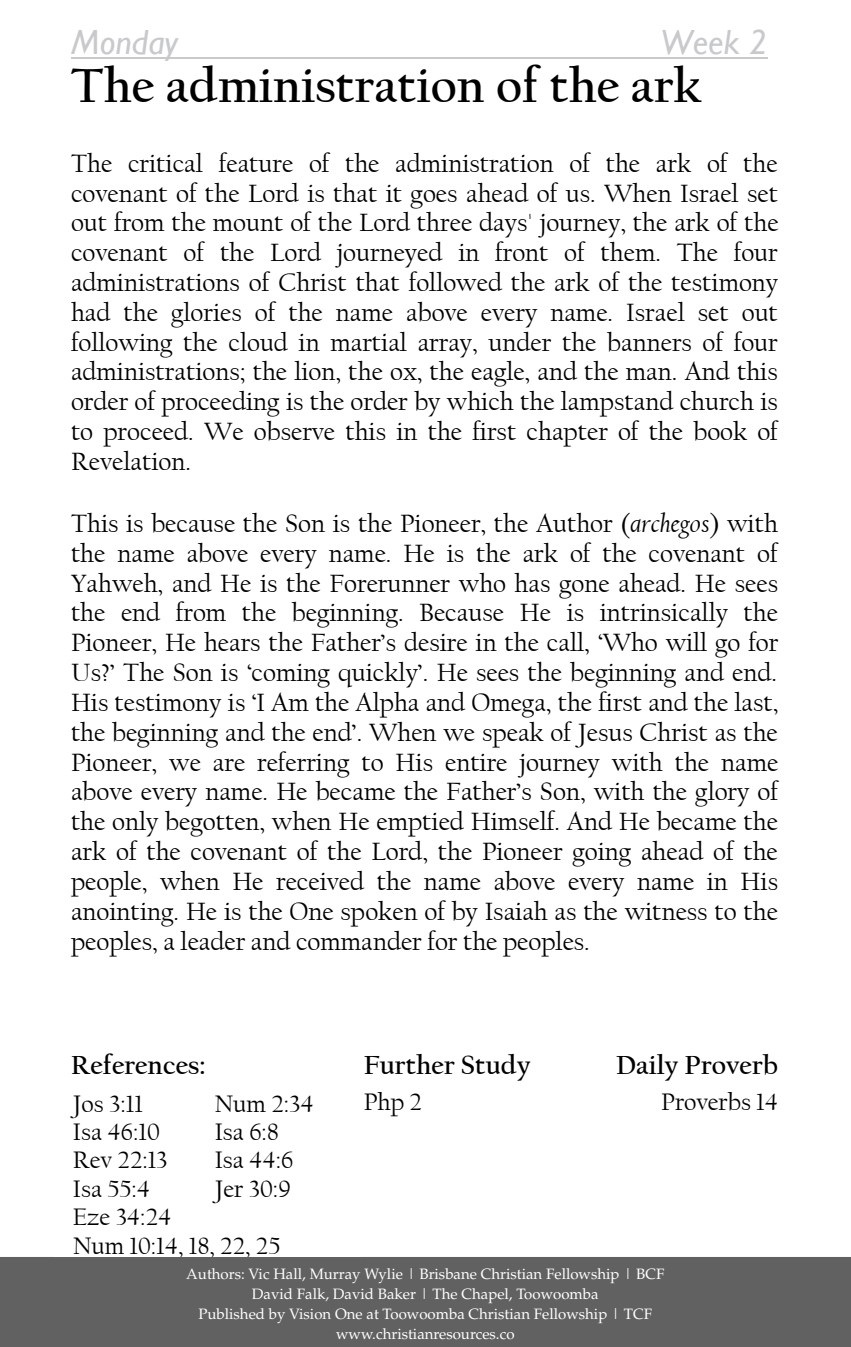
<style>
.page{position:relative;width:851px;height:1347px;background:#fff}
.page>*{position:absolute;margin:0;border:0;box-sizing:border-box;transform-origin:0 0}
.t1{font:700 50px "Californian FB";color:#000}
.t2{font:italic 35px "Gill Sans";color:#c7c9cb}
.t3{font:700 27.5px "Californian FB";color:#000}
.t4{font:26.25px/29.8px "Californian FB";color:#000;text-align:justify}
.t5{font:25px/28.5px "Californian FB";color:#000}
.t6{font:15px/20px "Palatino";color:#fff;text-align:center}
.s1{font-style:italic}
</style>
<div class="page">
<svg style="left:850px;top:1257px;width:1px;height:89px"></svg>
<div style="left:1px;top:1258px;width:848px;height:87px;background:#616161"></div>
<hr style="left:71px;top:57px;width:696px;height:2px;background:#c7c9cb">
<h2 class="t2" style="left:71px;top:22px;width:108px">Monday</h2>
<h2 class="t2" style="left:660px;top:22px;width:108px">Week 2</h2>
<h1 class="t1" style="left:71px;top:58px;width:632px">The administration of the ark</h1>
<p class="t4" style="left:71px;top:149px;width:709px">The critical feature of the administration of the ark of the covenant of the Lord is that it goes ahead of us. When Israel set out from the mount of the Lord three days' journey, the ark of the covenant of the Lord journeyed in front of them. The four administrations of Christ that followed the ark of the testimony had the glories of the name above every name. Israel set out following the cloud in martial array, under the banners of four administrations; the lion, the ox, the eagle, and the man. And this order of proceeding is the order by which the lampstand church is to proceed. We observe this in the first chapter of the book of Revelation.</p>
<p class="t4" style="left:71px;top:509px;width:708px">This is because the Son is the Pioneer, the Author (<span class="s1">archegos</span>) with the name above every name. He is the ark of the covenant of Yahweh, and He is the Forerunner who has gone ahead. He sees the end from the beginning. Because He is intrinsically the Pioneer, He hears the Father’s desire in the call, ‘Who will go for Us?’ The Son is ‘coming quickly’. He sees the beginning and end.<br>His testimony is ‘I Am the Alpha and Omega, the first and the last, the beginning and the end’. When we speak of Jesus Christ as the Pioneer, we are referring to His entire journey with the name above every name. He became the Father’s Son, with the glory of the only begotten, when He emptied Himself. And He became the ark of the covenant of the Lord, the Pioneer going ahead of the people, when He received the name above every name in His anointing. He is the One spoken of by Isaiah as the witness to the peoples, a leader and commander for the peoples.</p>
<p class="t3" style="left:71px;top:1050px;width:136px">References:</p>
<p class="t5" style="left:73px;top:1089px;width:72px">Jos 3:11</p>
<p class="t5" style="left:215px;top:1089px;width:101px">Num 2:34</p>
<p class="t5" style="left:73px;top:1117px;width:88px">Isa 46:10</p>
<p class="t5" style="left:215px;top:1117px;width:66px">Isa 6:8</p>
<p class="t5" style="left:73px;top:1146px;width:96px">Rev 22:13</p>
<p class="t5" style="left:215px;top:1146px;width:80px">Isa 44:6</p>
<p class="t5" style="left:73px;top:1174px;width:79px">Isa 55:4</p>
<p class="t5" style="left:215px;top:1174px;width:78px">Jer 30:9</p>
<p class="t5" style="left:73px;top:1203px;width:209px">Eze 34:24<br>Num 10:14, 18, 22, 25</p>
<p class="t3" style="left:363px;top:1050px;width:168px">Further Study</p>
<p class="t3" style="left:616px;top:1050px;width:163px">Daily Proverb</p>
<p class="t5" style="left:363px;top:1087px;width:60px">Php 2</p>
<p class="t5" style="left:661px;top:1088px;width:118px">Proverbs 14</p>
<p class="t6" style="left:186px;top:1263px;width:479px">Authors: Vic Hall, Murray Wylie | Brisbane Christian Fellowship | BCF David Falk, David Baker | The Chapel, Toowoomba<br>Published by Vision One at Toowoomba Christian Fellowship | TCF www.christianresources.co</p>
</div>
